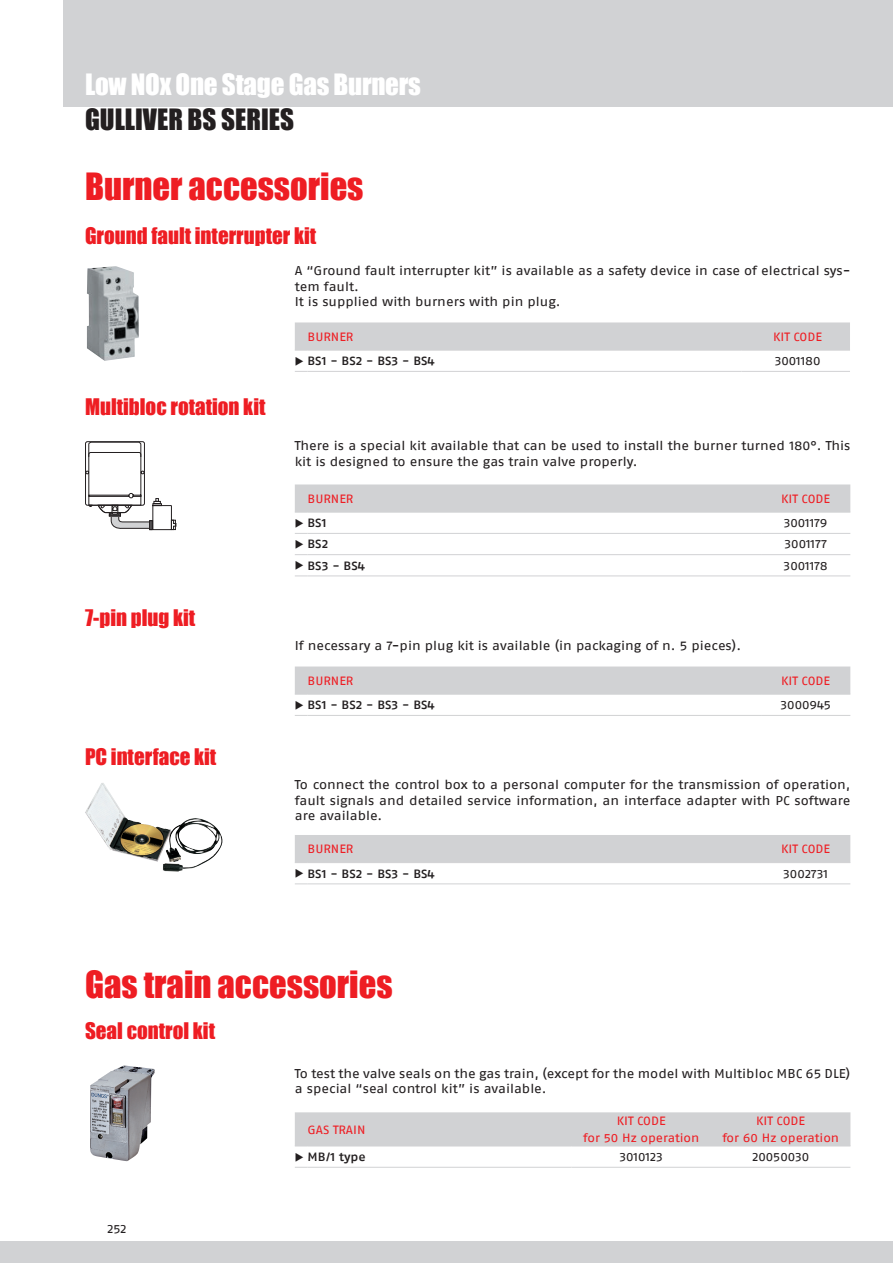
<style>
.page{position:relative;width:893px;height:1263px;background:#fff}
.page>*{position:absolute;margin:0;border:0;box-sizing:border-box;transform-origin:0 0}
.SOTTOtitolo{font:34.5px "Impact";color:#ee1d23}
.TITOLO{font:27px "Impact";letter-spacing:-.01em;color:#fff}
.NOME_prodotto_grigio{font:27px "Impact";color:#231f20}
.ARGOMENTI{font:21px "Impact";color:#ee1d23}
.TESTI_Accessori{font:12.75px/15.3px "Fago Ex Lf";color:#231f20}
.TESTATA_tabella_Acce{font:12px "Fago Ex Lf";color:#ee1d23}
.TESTI_tabella_Access{font:500 12px "Fago Ex Lf";color:#231f20}
.TESTI_tabella_Access-2{font:12px "Fago Ex Lf";color:#231f20}
</style>
<div class="page">
<div style="left:64px;top:0;width:829px;height:106px;background:#d1d2d4"></div>
<div style="left:0;top:1242px;width:893px;height:21px;background:#d1d2d4"></div>
<svg style="left:85px;top:442px;width:91px;height:89px"></svg>
<svg style="left:295px;top:533px;width:13px;height:1px"></svg>
<hr style="left:308px;top:533px;width:453px;height:1px;background:#d1d2d4">
<hr style="left:761px;top:533px;width:89px;height:1px;background:#d1d2d4">
<hr style="left:308px;top:554px;width:453px;height:1px;background:#d1d2d4">
<hr style="left:761px;top:554px;width:89px;height:1px;background:#d1d2d4">
<hr style="left:308px;top:575px;width:453px;height:1px;background:#d1d2d4">
<hr style="left:761px;top:575px;width:89px;height:1px;background:#d1d2d4">
<svg style="left:295px;top:715px;width:13px;height:1px"></svg>
<hr style="left:308px;top:715px;width:453px;height:1px;background:#d1d2d4">
<hr style="left:761px;top:715px;width:89px;height:1px;background:#d1d2d4">
<img style="left:85px;top:783px;width:138px;height:89px">
<div style="left:295px;top:835px;width:555px;height:28px;background:#d1d2d4"></div>
<hr style="left:308px;top:862px;width:453px;height:1px;background:#d1d2d4">
<hr style="left:761px;top:862px;width:89px;height:1px;background:#d1d2d4">
<hr style="left:308px;top:883px;width:453px;height:1px;background:#d1d2d4">
<hr style="left:761px;top:883px;width:89px;height:1px;background:#d1d2d4">
<div style="left:295px;top:1112px;width:555px;height:34px;background:#d1d2d4"></div>
<hr style="left:308px;top:1145px;width:263px;height:1px;background:#d1d2d4">
<hr style="left:571px;top:1145px;width:140px;height:1px;background:#d1d2d4">
<hr style="left:711px;top:1145px;width:139px;height:1px;background:#d1d2d4">
<svg style="left:295px;top:1167px;width:13px;height:1px"></svg>
<hr style="left:308px;top:1167px;width:263px;height:1px;background:#d1d2d4">
<hr style="left:571px;top:1167px;width:140px;height:1px;background:#d1d2d4">
<hr style="left:711px;top:1167px;width:139px;height:1px;background:#d1d2d4">
<img style="left:90px;top:1065px;width:65px;height:96px">
<svg style="left:295px;top:371px;width:13px;height:1px"></svg>
<hr style="left:308px;top:371px;width:433px;height:1px;background:#d1d2d4">
<hr style="left:741px;top:371px;width:109px;height:1px;background:#d1d2d4">
<img style="left:87px;top:266px;width:52px;height:95px">
<div style="left:295px;top:484px;width:555px;height:29px;background:#d1d2d4"></div>
<svg style="left:295px;top:554px;width:13px;height:1px"></svg>
<svg style="left:295px;top:575px;width:13px;height:1px"></svg>
<div style="left:295px;top:666px;width:555px;height:29px;background:#d1d2d4"></div>
<svg style="left:295px;top:883px;width:13px;height:1px"></svg>
<div style="left:295px;top:322px;width:555px;height:29px;background:#d1d2d4"></div>
<p class="TITOLO" style="left:85px;top:64px;width:337px">Low NOx One Stage Gas Burners</p>
<p class="NOME_prodotto_grigio" style="left:85px;top:98px;width:210px">GULLIVER BS SERIES</p>
<p class="SOTTOtitolo" style="left:85px;top:160px;width:280px">Burner accessories</p>
<p class="ARGOMENTI" style="left:85px;top:220px;width:233px">Ground fault interrupter kit</p>
<p class="TESTI_Accessori" style="left:295px;top:263px;width:557px">A “Ground fault interrupter kit” is available as a safety device in case of electrical sys&shy;tem fault.</p>
<p class="TESTI_Accessori" style="left:295px;top:293px;width:267px">It is supplied with burners with pin plug.</p>
<p class="TESTATA_tabella_Acce" style="left:308px;top:329px;width:47px">BURNER</p>
<p class="TESTATA_tabella_Acce" style="left:773px;top:329px;width:50px">KIT CODE</p>
<p class="TESTI_tabella_Access" style="left:308px;top:354px;width:129px">BS1 - BS2 - BS3 - BS4</p>
<p class="TESTI_tabella_Access-2" style="left:775px;top:354px;width:47px">3001180</p>
<p class="ARGOMENTI" style="left:85px;top:390px;width:182px">Multibloc rotation kit</p>
<p class="ARGOMENTI" style="left:85px;top:601px;width:112px">7-pin plug kit</p>
<p class="ARGOMENTI" style="left:85px;top:740px;width:133px">PC interface kit</p>
<p class="TESTI_Accessori" style="left:295px;top:438px;width:557px">There is a special kit available that can be used to install the burner turned 180°. This kit is designed to ensure the gas train valve properly.</p>
<p class="TESTATA_tabella_Acce" style="left:308px;top:491px;width:47px">BURNER</p>
<p class="TESTATA_tabella_Acce" style="left:781px;top:491px;width:50px">KIT CODE</p>
<p class="TESTI_tabella_Access" style="left:308px;top:516px;width:20px">BS1</p>
<p class="TESTI_tabella_Access-2" style="left:784px;top:516px;width:45px">3001179</p>
<p class="TESTI_tabella_Access" style="left:308px;top:537px;width:22px">BS2</p>
<p class="TESTI_tabella_Access-2" style="left:784px;top:537px;width:44px">3001177</p>
<p class="TESTI_tabella_Access" style="left:308px;top:558px;width:59px">BS3 - BS4</p>
<p class="TESTI_tabella_Access-2" style="left:784px;top:558px;width:46px">3001178</p>
<p class="TESTI_Accessori" style="left:295px;top:637px;width:448px">If necessary a 7-pin plug kit is available (in packaging of n. 5 pieces).</p>
<p class="TESTATA_tabella_Acce" style="left:308px;top:673px;width:47px">BURNER</p>
<p class="TESTATA_tabella_Acce" style="left:781px;top:673px;width:50px">KIT CODE</p>
<p class="TESTI_tabella_Access" style="left:308px;top:698px;width:129px">BS1 - BS2 - BS3 - BS4</p>
<p class="TESTI_tabella_Access-2" style="left:780px;top:698px;width:52px">3000945</p>
<p class="TESTI_Accessori" style="left:295px;top:777px;width:557px;text-align:justify">To connect the control box to a personal computer for the transmission of operation, fault signals and detailed service information, an interface adapter with PC software are available.</p>
<p class="TESTATA_tabella_Acce" style="left:308px;top:842px;width:47px">BURNER</p>
<p class="TESTATA_tabella_Acce" style="left:781px;top:842px;width:50px">KIT CODE</p>
<p class="TESTI_tabella_Access" style="left:308px;top:866px;width:129px">BS1 - BS2 - BS3 - BS4</p>
<p class="TESTI_tabella_Access-2" style="left:783px;top:866px;width:46px">3002731</p>
<p class="SOTTOtitolo" style="left:85px;top:958px;width:309px">Gas train accessories</p>
<p class="ARGOMENTI" style="left:85px;top:1014px;width:132px">Seal control kit</p>
<p class="TESTI_tabella_Access-2" style="left:107px;top:1222px;width:21px">252</p>
<p class="TESTI_Accessori" style="left:295px;top:1065px;width:557px">To test the valve seals on the gas train, (except for the model with Multibloc MBC 65 DLE) a special “seal control kit” is available.</p>
<p class="TESTATA_tabella_Acce" style="left:308px;top:1122px;width:59px">GAS TRAIN</p>
<p class="TESTATA_tabella_Acce" style="left:617px;top:1114px;width:50px">KIT CODE</p>
<p class="TESTATA_tabella_Acce" style="left:583px;top:1130px;width:118px">for 50 Hz operation</p>
<p class="TESTATA_tabella_Acce" style="left:756px;top:1114px;width:50px">KIT CODE</p>
<p class="TESTATA_tabella_Acce" style="left:722px;top:1130px;width:118px">for 60 Hz operation</p>
<p class="TESTI_tabella_Access" style="left:308px;top:1149px;width:60px">MB/1 type</p>
<p class="TESTI_tabella_Access-2" style="left:620px;top:1149px;width:45px">3010123</p>
<p class="TESTI_tabella_Access-2" style="left:752px;top:1149px;width:59px">20050030</p>
</div>
